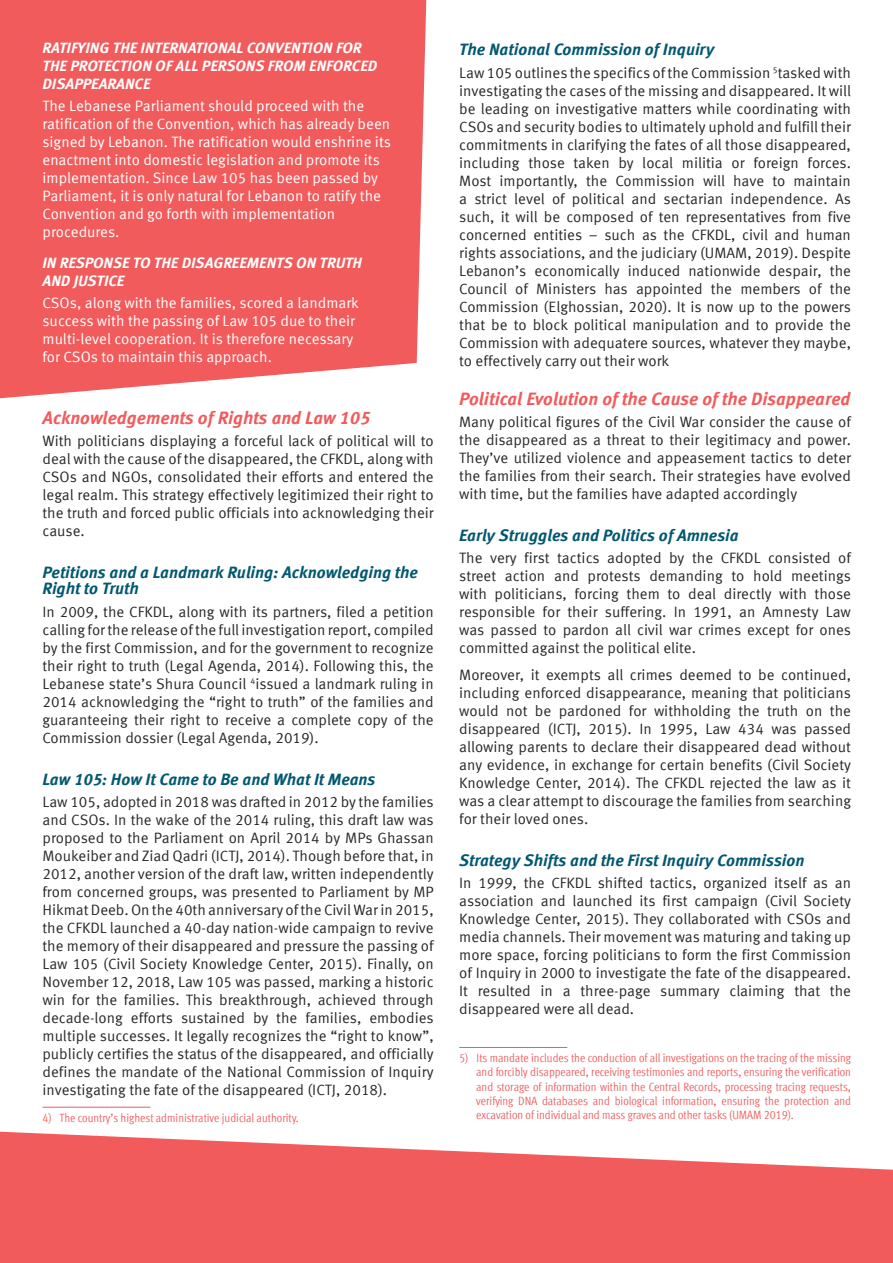
<style>
.page{position:relative;width:893px;height:1263px;background:#fff}
.page>*{position:absolute;margin:0;border:0;box-sizing:border-box;transform-origin:0 0}
.t1{font:italic 700 18px "Meta Offc Pro";color:#f15b5c}
.t2{font:italic 700 16.5px/16.5px "Meta Offc Pro";color:#025870}
.t3{font:15px/18px "Meta Offc Pro Norm";color:#292829;text-align:justify}
.t4{font:15px/18px "Meta Offc Pro Norm";color:#fff}
.t5{font:italic 700 15px/18px "Meta Offc Pro";color:#fff}
.t6{font:condensed 12px/14.4px "Meta Offc Pro";color:#f15b5c;text-align:justify}
</style>
<div class="page">
<hr style="left:459px;top:1047px;width:108px;height:1px;background:#f15b5c">
<div style="left:0;top:0;width:426px;height:398px;background:#f15b5c"></div>
<svg style="left:0;top:1132px;width:893px;height:131px;background:#f27273"></svg>
<hr style="left:43px;top:1107px;width:108px;height:1px;background:#f15b5c">
<p class="t5" style="left:43px;top:38px;width:336px">RATIFYING THE INTERNATIONAL CONVENTION FOR<br>THE PROTECTION OF ALL PERSONS FROM ENFORCED<br>DISAPPEARANCE</p>
<p class="t4" style="left:43px;top:96px;width:350px">The Lebanese Parliament should proceed with the ratification of the Convention, which has already been signed by Lebanon. The ratification would enshrine its enactment into domestic legislation and promote its implementation. Since Law 105 has been passed by Parliament, it is only natural for Lebanon to ratify the Convention and go forth with implementation procedures.</p>
<p class="t5" style="left:43px;top:253px;width:321px">IN RESPONSE TO THE DISAGREEMENTS ON TRUTH<br>AND JUSTICE</p>
<p class="t4" style="left:43px;top:293px;width:318px">CSOs, along with the families, scored a landmark success with the passing of Law 105 due to their multi-level cooperation. It is therefore necessary for CSOs to maintain this approach.</p>
<p class="t1" style="left:43px;top:403px;width:329px">Acknowledgements of Rights and Law 105</p>
<p class="t3" style="left:43px;top:431px;width:393px">With politicians displaying a forceful lack of political will to deal with the cause of the disappeared, the CFKDL, along with CSOs and NGOs, consolidated their efforts and entered the legal realm. This strategy effectively legitimized their right to the truth and forced public officials into acknowledging their cause.</p>
<p class="t2" style="left:43px;top:563px;width:377px">Petitions and a Landmark Ruling: Acknowledging the<br>Right to Truth</p>
<p class="t3" style="left:43px;top:601px;width:393px">In 2009, the CFKDL, along with its partners, filed a petition calling for the release of the full investigation report, compiled by the first Commission, and for the government to recognize their right to truth (Legal Agenda, 2014). Following this, the Lebanese state’s Shura Council <sup>4</sup>issued a landmark ruling in 2014 acknowledging the “right to truth” of the families and guaranteeing their right to receive a complete copy of the Commission dossier (Legal Agenda, 2019).</p>
<p class="t2" style="left:43px;top:769px;width:335px">Law 105: How It Came to Be and What It Means</p>
<p class="t3" style="left:43px;top:792px;width:393px">Law 105, adopted in 2018 was drafted in 2012 by the families and CSOs. In the wake of the 2014 ruling, this draft law was proposed to the Parliament on April 2014 by MPs Ghassan Moukeiber and Ziad Qadri (ICTJ, 2014). Though before that, in 2012, another version of the draft law, written independently from concerned groups, was presented to Parliament by MP Hikmat Deeb. On the 40th anniversary of the Civil War in 2015, the CFKDL launched a 40-day nation-wide campaign to revive the memory of their disappeared and pressure the passing of Law 105 (Civil Society Knowledge Center, 2015). Finally, on November 12, 2018, Law 105 was passed, marking a historic win for the families. This breakthrough, achieved through decade-long efforts sustained by the families, embodies multiple successes. It legally recognizes the “right to know”, publicly certifies the status of the disappeared, and officially defines the mandate of the National Commission of Inquiry investigating the fate of the disappeared (ICTJ, 2018).</p>
<p class="t6" style="left:43px;top:1109px;width:258px">4) The country’s highest administrative judicial authority.</p>
<p class="t2" style="left:459px;top:40px;width:256px">The National Commission of Inquiry</p>
<p class="t3" style="left:459px;top:62px;width:393px">Law 105 outlines the specifics of the Commission <sup>5</sup>tasked with investigating the cases of the missing and disappeared. It will be leading on investigative matters while coordinating with CSOs and security bodies to ultimately uphold and fulfill their commitments in clarifying the fates of all those disappeared, including those taken by local militia or foreign forces.<br>Most importantly, the Commission will have to maintain a strict level of political and sectarian independence. As such, it will be composed of ten representatives from five concerned entities – such as the CFKDL, civil and human rights associations, and the judiciary (UMAM, 2019). Despite Lebanon’s economically induced nationwide despair, the Council of Ministers has appointed the members of the Commission (Elghossian, 2020). It is now up to the powers that be to block political manipulation and to provide the Commission with adequatere sources, whatever they maybe, to effectively carry out their work</p>
<p class="t1" style="left:459px;top:384px;width:393px">Political Evolution of the Cause of the Disappeared</p>
<p class="t3" style="left:459px;top:412px;width:393px">Many political figures of the Civil War consider the cause of the disappeared as a threat to their legitimacy and power.<br>They’ve utilized violence and appeasement tactics to deter the families from their search. Their strategies have evolved with time, but the families have adapted accordingly</p>
<p class="t2" style="left:459px;top:526px;width:281px">Early Struggles and Politics of Amnesia</p>
<p class="t3" style="left:459px;top:548px;width:393px">The very first tactics adopted by the CFKDL consisted of street action and protests demanding to hold meetings with politicians, forcing them to deal directly with those responsible for their suffering. In 1991, an Amnesty Law was passed to pardon all civil war crimes except for ones committed against the political elite.</p>
<p class="t3" style="left:459px;top:665px;width:393px">Moreover, it exempts all crimes deemed to be continued, including enforced disappearance, meaning that politicians would not be pardoned for withholding the truth on the disappeared (ICTJ, 2015). In 1995, Law 434 was passed allowing parents to declare their disappeared dead without any evidence, in exchange for certain benefits (Civil Society Knowledge Center, 2014). The CFKDL rejected the law as it was a clear attempt to discourage the families from searching for their loved ones.</p>
<p class="t2" style="left:459px;top:851px;width:347px">Strategy Shifts and the First Inquiry Commission</p>
<p class="t3" style="left:459px;top:873px;width:393px">In 1999, the CFKDL shifted tactics, organized itself as an association and launched its first campaign (Civil Society Knowledge Center, 2015). They collaborated with CSOs and media channels. Their movement was maturing and taking up more space, forcing politicians to form the first Commission of Inquiry in 2000 to investigate the fate of the disappeared.<br>It resulted in a three-page summary claiming that the disappeared were all dead.</p>
<p class="t6" style="left:476px;top:1050px;width:376px;text-indent:-17px">5) Its mandate includes the conduction of all investigations on the tracing of the missing and forcibly disappeared, receiving testimonies and reports, ensuring the verification and storage of information within the Central Records, processing tracing requests, verifying DNA databases and biological information, ensuring the protection and excavation of individual and mass graves and other tasks (UMAM 2019).</p>
</div>
